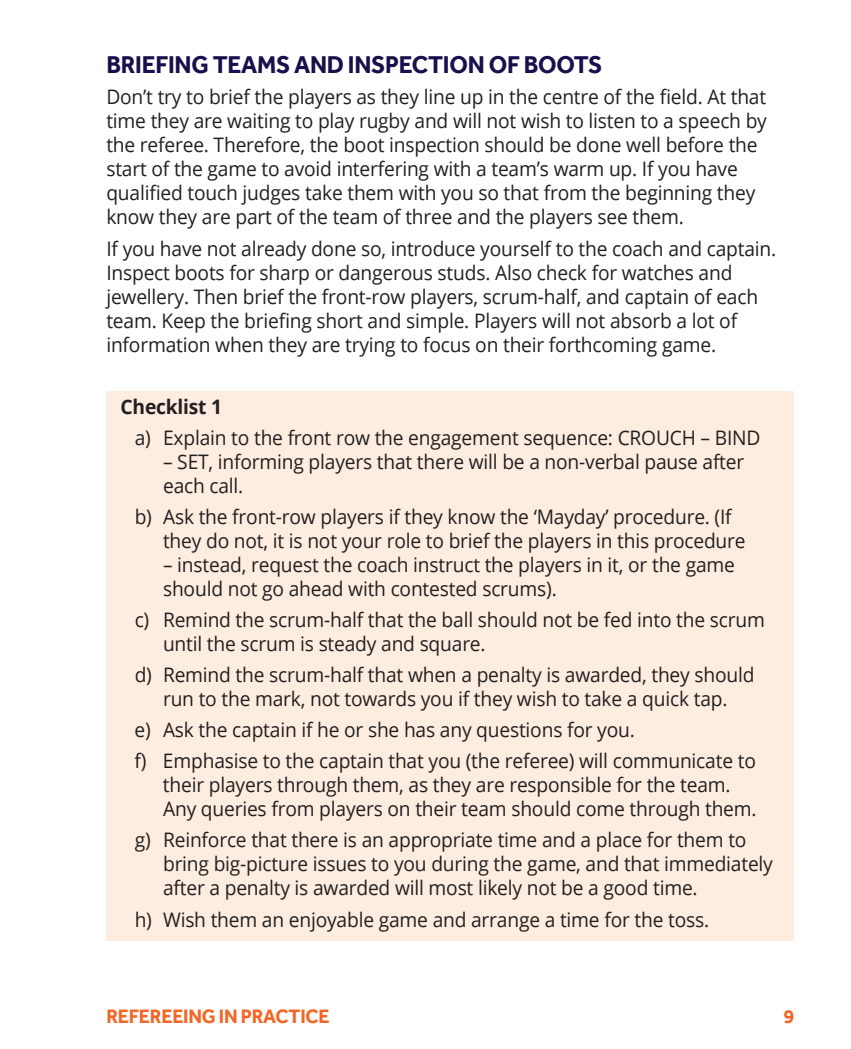
<style>
.page{position:relative;width:851px;height:1049px;background:#fff}
.page>*{position:absolute;margin:0;border:0;box-sizing:border-box;transform-origin:0 0}
.t1{font:700 25px "Effra";letter-spacing:-.01em;color:#18104c;scale:.96 1}
.t2{font:20px/24px "Open Sans";letter-spacing:-.01em;color:#231f20;scale:.96 1}
.t3{font:700 20px "Effra";letter-spacing:-.01em;color:#f26626;scale:.96 1}
.t4{font:700 20px "Open Sans";letter-spacing:-.01em;color:#231f20;scale:.96 1}
.t5{font:700 20px "Effra";letter-spacing:-.01em;color:#f26626}
</style>
<div class="page">
<div style="left:106px;top:391px;width:688px;height:37px;background:#fdede0"></div>
<div style="left:106px;top:422px;width:688px;height:85px;background:#fdede0"></div>
<div style="left:106px;top:502px;width:688px;height:108px;background:#fdede0"></div>
<div style="left:106px;top:605px;width:688px;height:60px;background:#fdede0"></div>
<div style="left:106px;top:660px;width:688px;height:60px;background:#fdede0"></div>
<div style="left:106px;top:715px;width:688px;height:36px;background:#fdede0"></div>
<div style="left:106px;top:746px;width:688px;height:84px;background:#fdede0"></div>
<div style="left:106px;top:825px;width:688px;height:84px;background:#fdede0"></div>
<div style="left:106px;top:904px;width:688px;height:37px;background:#fdede0"></div>
<p class="t1" style="left:106px;top:50px;width:518px">BRIEFING TEAMS AND INSPECTION OF BOOTS</p>
<p class="t2" style="left:106px;top:85px;width:689px">Don’t try to brief the players as they line up in the centre of the field. At that time they are waiting to play rugby and will not wish to listen to a speech by the referee. Therefore, the boot inspection should be done well before the start of the game to avoid interfering with a team’s warm up. If you have qualified touch judges take them with you so that from the beginning they know they are part of the team of three and the players see them.</p>
<p class="t2" style="left:106px;top:236px;width:699px">If you have not already done so, introduce yourself to the coach and captain.<br>Inspect boots for sharp or dangerous studs. Also check for watches and jewellery. Then brief the front-row players, scrum-half, and captain of each team. Keep the briefing short and simple. Players will not absorb a lot of information when they are trying to focus on their forthcoming game.</p>
<p class="t4" style="left:120px;top:392px;width:107px">Checklist 1</p>
<p class="t2" style="left:135px;top:425px;width:653px">a) Explain to the front row the engagement sequence: CROUCH – BIND</p>
<p class="t2" style="left:163px;top:449px;width:607px">– SET, informing players that there will be a non-verbal pause after each call.</p>
<p class="t2" style="left:163px;top:504px;width:608px;text-indent:-28px">b) Ask the front-row players if they know the ‘Mayday’ procedure. (If they do not, it is not your role to brief the players in this procedure</p>
<p class="t2" style="left:163px;top:552px;width:597px">– instead, request the coach instruct the players in it, or the game should not go ahead with contested scrums).</p>
<p class="t2" style="left:163px;top:607px;width:628px;text-indent:-28px">c) Remind the scrum-half that the ball should not be fed into the scrum until the scrum is steady and square.</p>
<p class="t2" style="left:135px;top:662px;width:647px;text-align:center">d) Remind the scrum-half that when a penalty is awarded, they should run to the mark, not towards you if they wish to take a quick tap.</p>
<p class="t2" style="left:135px;top:714px;width:648px;line-height:31px">e) Ask the captain if he or she has any questions for you.<br>f) Emphasise to the captain that you (the referee) will communicate to</p>
<p class="t2" style="left:163px;top:772px;width:619px">their players through them, as they are responsible for the team.<br>Any queries from players on their team should come through them.</p>
<p class="t2" style="left:163px;top:828px;width:636px;text-indent:-28px">g) Reinforce that there is an appropriate time and a place for them to bring big-picture issues to you during the game, and that immediately after a penalty is awarded will most likely not be a good time.</p>
<p class="t2" style="left:135px;top:907px;width:600px">h) Wish them an enjoyable game and arrange a time for the toss.</p>
<p class="t3" style="left:106px;top:1005px;width:234px">REFEREEING IN PRACTICE</p>
<p class="t5" style="left:783px;top:1005px;width:12px">9</p>
</div>
